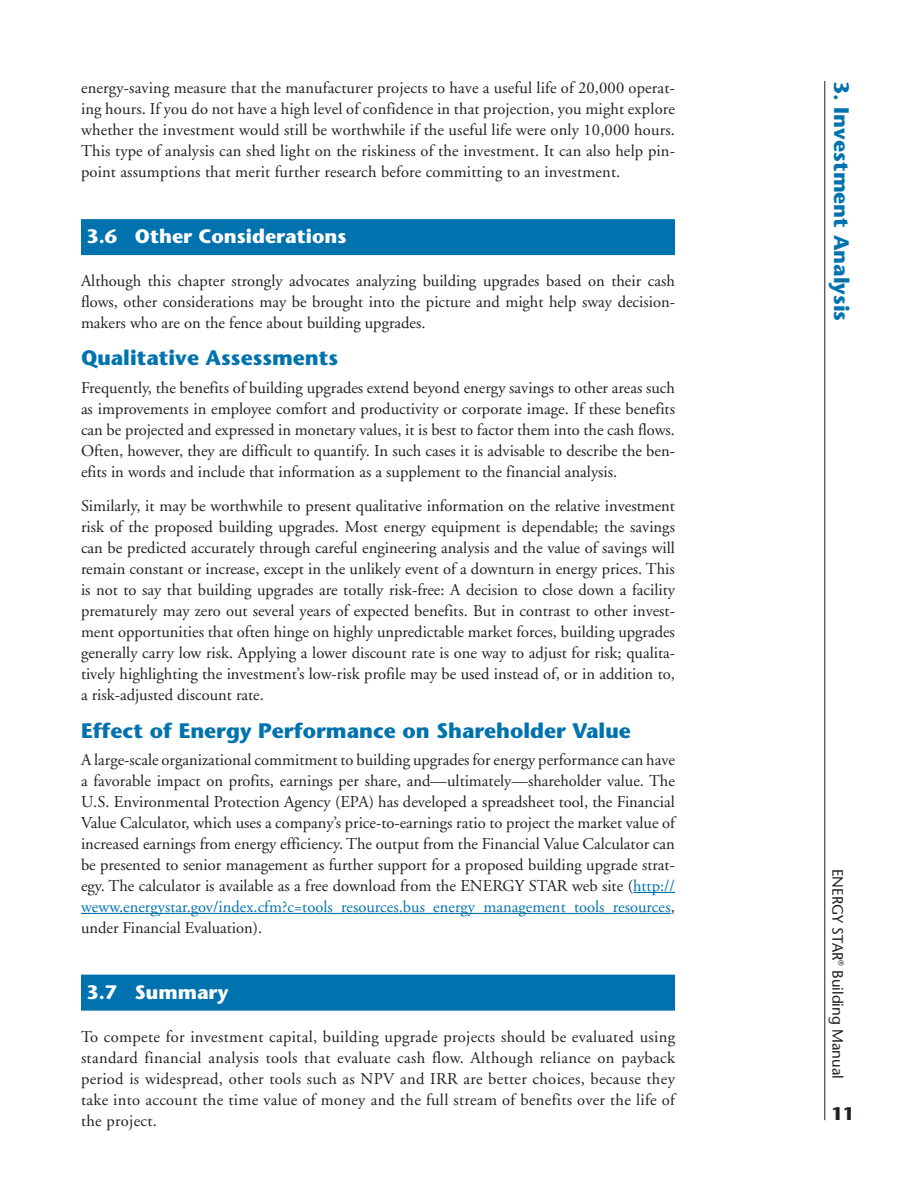
<style>
.page{position:relative;width:918px;height:1188px;background:#fff}
.page>*{position:absolute;margin:0;border:0;box-sizing:border-box;transform-origin:0 0}
.t1{font:700 21px "Stone Sans";color:#0073ae}
.t2{font:700 19.5px "Stone Sans";color:#fff}
.t3{font:700 18px "Stone Sans";color:#231f20}
.t4{font:16.5px/21px "Adobe Garamond";color:#231f20;text-align:justify}
.t5{font:15px "Stone Sans";color:#231f20}
.s1{color:#0073ae}
</style>
<div class="page">
<hr style="left:824px;top:81px;width:1px;height:1039px;background:#231f20">
<div style="left:81px;top:219px;width:594px;height:36px;background:#0073ae"></div>
<hr style="left:633px;top:892px;width:42px;height:1px;background:#0073ae">
<hr style="left:81px;top:913px;width:590px;height:1px;background:#0073ae">
<div style="left:81px;top:975px;width:594px;height:36px;background:#0073ae"></div>
<p class="t4" style="left:81px;top:78px;width:596px">energy-saving measure that the manufacturer projects to have a useful life of 20,000 operat&shy;ing hours. If you do not have a high level of confidence in that projection, you might explore whether the investment would still be worthwhile if the useful life were only 10,000 hours.<br>This type of analysis can shed light on the riskiness of the investment. It can also help pin&shy;point assumptions that merit further research before committing to an investment.</p>
<p class="t2" style="left:86px;top:225px;width:262px">3.6 Other Considerations</p>
<p class="t4" style="left:81px;top:271px;width:596px">Although this chapter strongly advocates analyzing building upgrades based on their cash flows, other considerations may be brought into the picture and might help sway decision&shy;makers who are on the fence about building upgrades.</p>
<p class="t1" style="left:81px;top:346px;width:259px">Qualitative Assessments</p>
<p class="t4" style="left:81px;top:377px;width:596px">Frequently, the benefits of building upgrades extend beyond energy savings to other areas such as improvements in employee comfort and productivity or corporate image. If these benefits can be projected and expressed in monetary values, it is best to factor them into the cash flows.<br>Often, however, they are difficult to quantify. In such cases it is advisable to describe the ben&shy;efits in words and include that information as a supplement to the financial analysis.</p>
<p class="t4" style="left:81px;top:496px;width:596px">Similarly, it may be worthwhile to present qualitative information on the relative investment risk of the proposed building upgrades. Most energy equipment is dependable; the savings can be predicted accurately through careful engineering analysis and the value of savings will remain constant or increase, except in the unlikely event of a downturn in energy prices. This is not to say that building upgrades are totally risk-free: A decision to close down a facility prematurely may zero out several years of expected benefits. But in contrast to other invest&shy;ment opportunities that often hinge on highly unpredictable market forces, building upgrades generally carry low risk. Applying a lower discount rate is one way to adjust for risk; qualita&shy;tively highlighting the investment’s low-risk profile may be used instead of, or in addition to, a risk-adjusted discount rate.</p>
<p class="t1" style="left:81px;top:718px;width:551px">Effect of Energy Performance on Shareholder Value</p>
<p class="t4" style="left:81px;top:749px;width:596px">A large-scale organizational commitment to building upgrades for energy performance can have a favorable impact on profits, earnings per share, and—ultimately—shareholder value. The U.S. Environmental Protection Agency (EPA) has developed a spreadsheet tool, the Financial Value Calculator, which uses a company’s price-to-earnings ratio to project the market value of increased earnings from energy efficiency. The output from the Financial Value Calculator can be presented to senior management as further support for a proposed building upgrade strat&shy;egy. The calculator is available as a free download from the ENERGY STAR web site (<span class="s1">http:// weww.energystar.gov/index.cfm?c=tools_resources.bus_energy_management_tools_resources</span>, under Financial Evaluation).</p>
<p class="t2" style="left:86px;top:980px;width:144px">3.7 Summary</p>
<p class="t4" style="left:81px;top:1026px;width:596px">To compete for investment capital, building upgrade projects should be evaluated using standard financial analysis tools that evaluate cash flow. Although reliance on payback period is widespread, other tools such as NPV and IRR are better choices, because they take into account the time value of money and the full stream of benefits over the life of the project.</p>
<p class="t1" style="left:854px;top:81px;width:242px;rotate:90deg">3. Investment Analysis</p>
<p class="t5" style="left:847px;top:869px;width:211px;rotate:90deg">ENERGY STAR<sup>®</sup> Building Manual</p>
<p class="t3" style="left:831px;top:1103px;width:11px">11</p>
</div>
